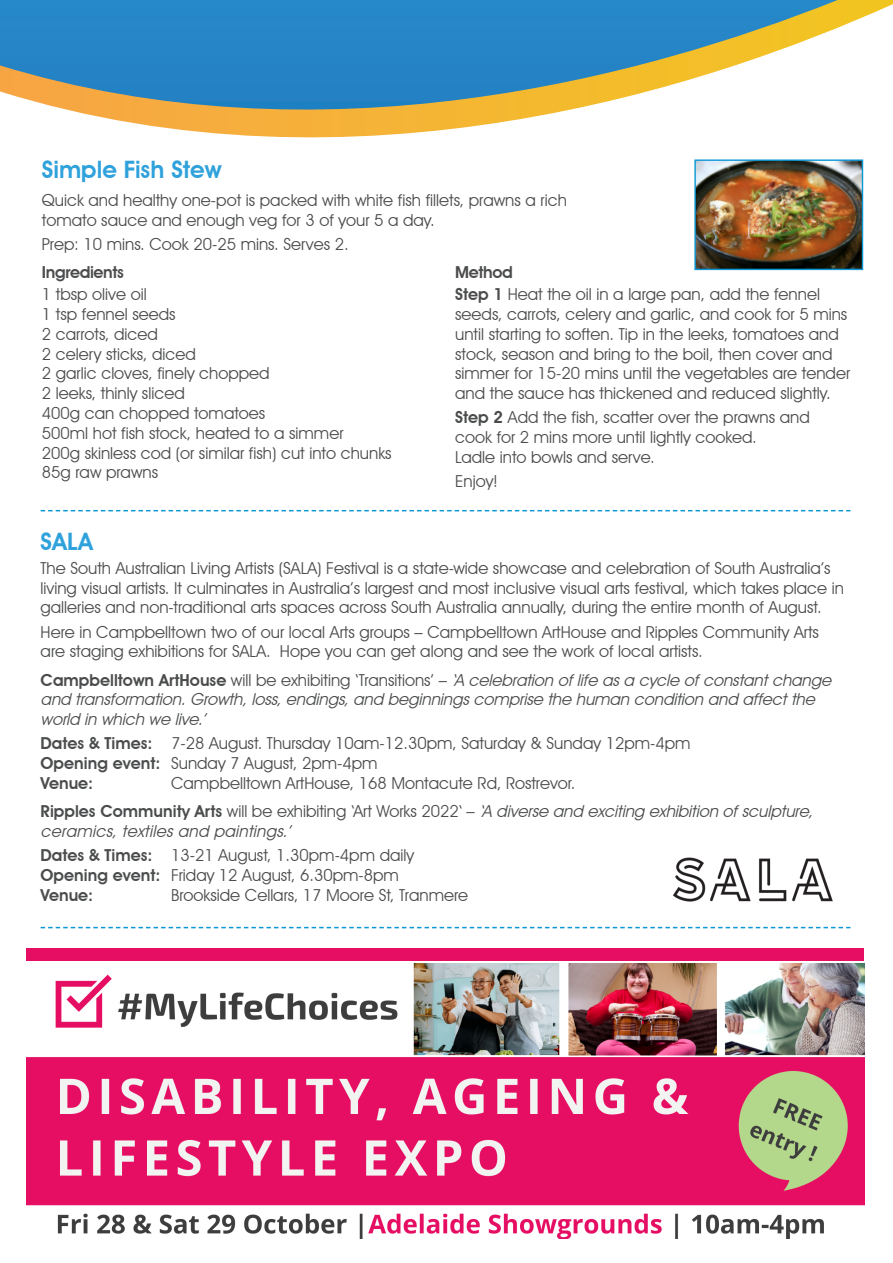
<style>
.page{position:relative;width:893px;height:1263px;background:#fff}
.page>*{position:absolute;margin:0;border:0;box-sizing:border-box;transform-origin:0 0}
.Heading_1{font:600 24px "Avant Garde IT Cby BT";color:#30a2db}
.Body_Copy{font:16.5px/19.8px "Avant Garde IT Cby BT";color:#4b4c4d}
.Numbers{font:16.5px/19.8px "Avant Garde IT Cby BT";color:#4b4c4d}
.Body_Copy-2{font:italic 16.5px/19.8px "Avant Garde IT Cby BT";color:#4b4c4d}
.Body_Copy-3{font:600 16.5px "Avant Garde IT Cby BT";letter-spacing:-.02em;color:#4b4c4d}
.s1{font-weight:600}
.s2{font-weight:600;font-style:normal}
.s3{font-style:normal}
</style>
<div class="page">
<svg style="left:837px;top:0;width:56px;height:202px"></svg>
<svg style="left:0;top:0;width:837px;height:138px"></svg>
<img style="left:696px;top:161px;width:165px;height:107px">
<div style="left:694px;top:159px;width:169px;height:111px;border:1px solid #0c98d7"></div>
<svg style="left:41px;top:510px;width:809px;height:1px"></svg>
<svg style="left:41px;top:927px;width:809px;height:1px"></svg>
<img style="left:27px;top:963px;width:837px;height:276px">
<div style="left:27px;top:948px;width:837px;height:13px;background:#e50e63"></div>
<img style="left:673px;top:857px;width:160px;height:45px">
<p class="Heading_1" style="left:42px;top:155px;width:181px">Simple Fish Stew</p>
<p class="Body_Copy" style="left:42px;top:190px;width:526px">Quick and healthy one-pot is packed with white fish fillets, prawns a rich tomato sauce and enough veg for 3 of your 5 a day.</p>
<p class="Body_Copy" style="left:42px;top:234px;width:308px">Prep: 10 mins. Cook 20-25 mins. Serves 2.</p>
<p class="Body_Copy-3" style="left:42px;top:262px;width:84px">Ingredients</p>
<p class="Numbers" style="left:42px;top:284px;width:106px">1 tbsp olive oil</p>
<p class="Numbers" style="left:42px;top:304px;width:135px">1 tsp fennel seeds</p>
<p class="Numbers" style="left:42px;top:324px;width:118px">2 carrots, diced</p>
<p class="Numbers" style="left:42px;top:344px;width:155px">2 celery sticks, diced</p>
<p class="Numbers" style="left:42px;top:363px;width:229px">2 garlic cloves, finely chopped</p>
<p class="Numbers" style="left:42px;top:383px;width:144px">2 leeks, thinly sliced</p>
<p class="Numbers" style="left:42px;top:403px;width:225px">400g can chopped tomatoes</p>
<p class="Numbers" style="left:42px;top:423px;width:303px">500ml hot fish stock, heated to a simmer</p>
<p class="Numbers" style="left:42px;top:443px;width:351px">200g skinless cod (or similar fish) cut into chunks</p>
<p class="Numbers" style="left:42px;top:462px;width:118px">85g raw prawns</p>
<p class="Body_Copy-3" style="left:455px;top:262px;width:59px">Method</p>
<p class="Numbers" style="left:455px;top:284px;width:396px"><span class="s1">Step 1</span> Heat the oil in a large pan, add the fennel seeds, carrots, celery and garlic, and cook for 5 mins until starting to soften. Tip in the leeks, tomatoes and stock, season and bring to the boil, then cover and simmer for 15-20 mins until the vegetables are tender and the sauce has thickened and reduced slightly.</p>
<p class="Numbers" style="left:455px;top:407px;width:356px"><span class="s1">Step 2</span> Add the fish, scatter over the prawns and cook for 2 mins more until lightly cooked.</p>
<p class="Numbers" style="left:455px;top:447px;width:201px">Ladle into bowls and serve.</p>
<p class="Numbers" style="left:455px;top:471px;width:44px">Enjoy!</p>
<p class="Heading_1" style="left:41px;top:527px;width:54px">SALA</p>
<p class="Body_Copy" style="left:41px;top:558px;width:805px">The South Australian Living Artists (SALA) Festival is a state-wide showcase and celebration of South Australia’s living visual artists. It culminates in Australia’s largest and most inclusive visual arts festival, which takes place in galleries and non-traditional arts spaces across South Australia annually, during the entire month of August.</p>
<p class="Body_Copy" style="left:41px;top:622px;width:780px">Here in Campbelltown two of our local Arts groups – Campbelltown ArtHouse and Ripples Community Arts are staging exhibitions for SALA. Hope you can get along and see the work of local artists.</p>
<p class="Body_Copy-2" style="left:41px;top:670px;width:796px"><span class="s2">Campbelltown ArtHouse</span> <span class="s3">will be exhibiting ‘Transitions’ –</span> ‘A celebration oflife asa cycle ofconstantchange and transformation.Growth,loss,endings,and beginningscomprise the human condition and affectthe world in which we live.’</p>
<p class="Body_Copy" style="left:41px;top:733px;width:651px"><span class="s1">Dates &amp; Times:</span> 7-28 August. Thursday 10am-12.30pm, Saturday &amp; Sunday 12pm-4pm</p>
<p class="Body_Copy" style="left:41px;top:753px;width:338px"><span class="s1">Opening event:</span> Sunday 7 August, 2pm-4pm</p>
<p class="Body_Copy-3" style="left:41px;top:773px;width:54px">Venue:</p>
<p class="Body_Copy" style="left:171px;top:773px;width:406px">Campbelltown ArtHouse, 168 Montacute Rd, Rostrevor.</p>
<p class="Body_Copy-2" style="left:41px;top:801px;width:778px"><span class="s2">Ripples Community Arts</span> <span class="s3">will be exhibiting ‘Art Works 2022‘ –</span> ‘A diverse and exciting exhibition ofsculpture, ceramics, textiles and paintings.’</p>
<p class="Body_Copy" style="left:41px;top:845px;width:375px"><span class="s1">Dates &amp; Times:</span> 13-21 August, 1.30pm-4pm daily</p>
<p class="Body_Copy" style="left:41px;top:865px;width:360px"><span class="s1">Opening event:</span> Friday 12 August, 6.30pm-8pm</p>
<p class="Body_Copy-3" style="left:41px;top:885px;width:54px">Venue:</p>
<p class="Body_Copy" style="left:171px;top:885px;width:299px">Brookside Cellars, 17 Moore St, Tranmere</p>
</div>
